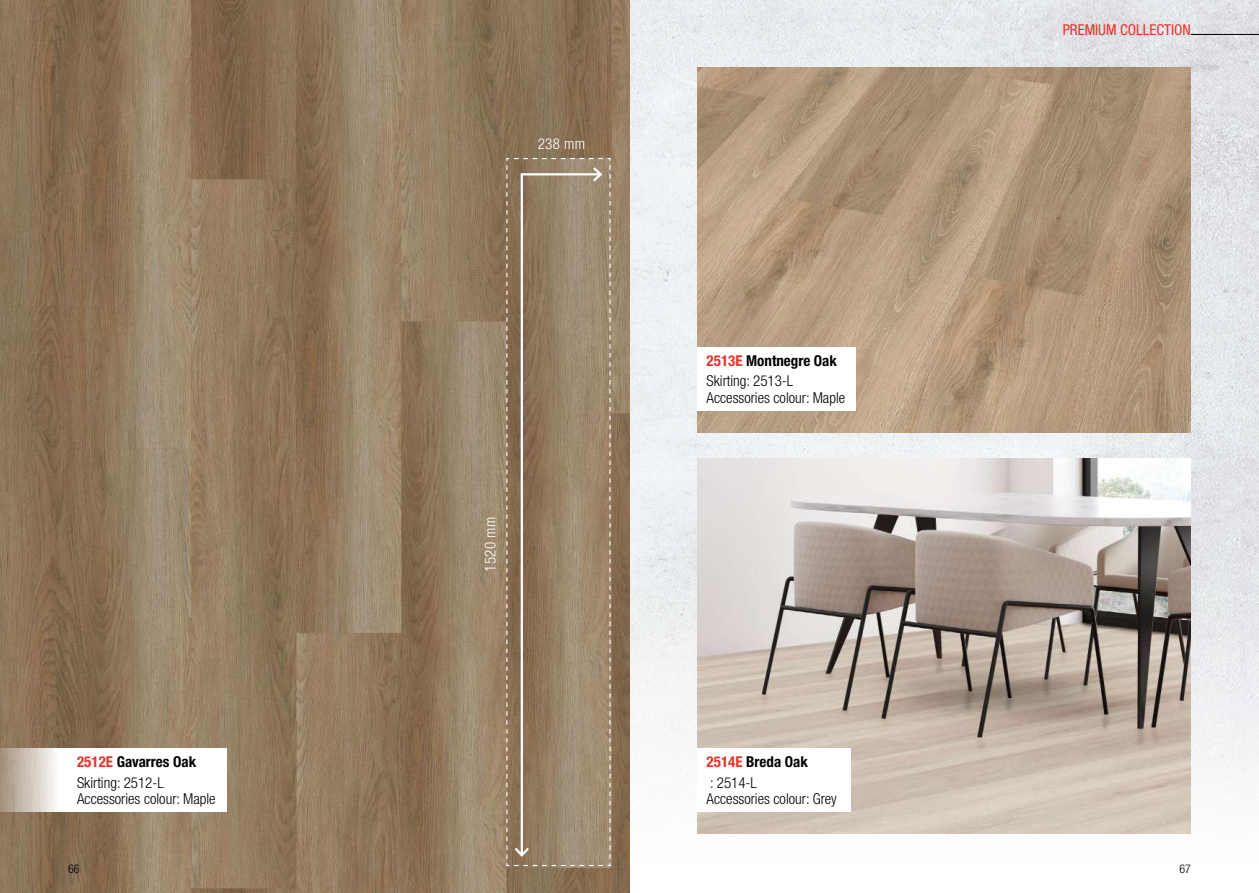
<style>
.page{position:relative;width:1259px;height:893px;background:#fff}
.page>*{position:absolute;margin:0;border:0;box-sizing:border-box;transform-origin:0 0}
.t1{font:300 condensed 15px/20.9px "Helvetica Neue LT Std";color:#000}
.t2{font:700 condensed 15px/20.9px "Helvetica Neue LT Std";color:#000}
.t3{font:condensed 15px "Helvetica Neue LT Std";color:#e7332a}
.t4{font:300 condensed 15px "Helvetica Neue LT Std";letter-spacing:.02em;color:#fff}
.t5{font:300 condensed 12px "Helvetica Neue LT Std";color:#000}
.s1{font-weight:700;color:#e7332a}
.s2{font-weight:700}
.s3{color:#e7332a}
.s4{font-weight:300}
</style>
<div class="page">
<img style="left:0;top:0;width:1259px;height:893px">
<img style="left:697px;top:68px;width:494px;height:364px">
<img style="left:697px;top:459px;width:494px;height:374px">
<svg style="left:0;top:748px;width:227px;height:64px"></svg>
<div style="left:697px;top:347px;width:158px;height:64px;background:#fff"></div>
<div style="left:697px;top:748px;width:153px;height:64px;background:#fff"></div>
<svg style="left:506px;top:158px;width:104px;height:708px;background:#99846a"></svg>
<hr style="left:1191px;top:34px;width:68px;height:1px;background:#000">
<p class="t1" style="left:77px;top:751px;width:121px"><span class="s1">2512E</span> <span class="s2">Gavarres Oak<br></span>Skirting: 2512-L</p>
<p class="t1" style="left:77px;top:788px;width:140px">Accessories colour: Maple</p>
<p class="t5" style="left:68px;top:861px;width:13px">66</p>
<p class="t4" style="left:538px;top:135px;width:49px">238 mm</p>
<p class="t4" style="left:482px;top:572px;width:56px;rotate:-90deg">1520 mm</p>
<p class="t1" style="left:706px;top:350px;width:132px"><span class="s1">2513E</span> <span class="s2">Montnegre Oak<br></span>Skirting: 2513-L</p>
<p class="t1" style="left:706px;top:387px;width:140px">Accessories colour: Maple</p>
<p class="t2" style="left:706px;top:751px;width:103px"><span class="s3">2514E</span> Breda Oak <span class="s4">: 2514-L</span></p>
<p class="t1" style="left:706px;top:788px;width:132px">Accessories colour: Grey</p>
<p class="t3" style="left:1062px;top:21px;width:130px">PREMIUM COLLECTION</p>
<p class="t5" style="left:1179px;top:861px;width:13px">67</p>
</div>
